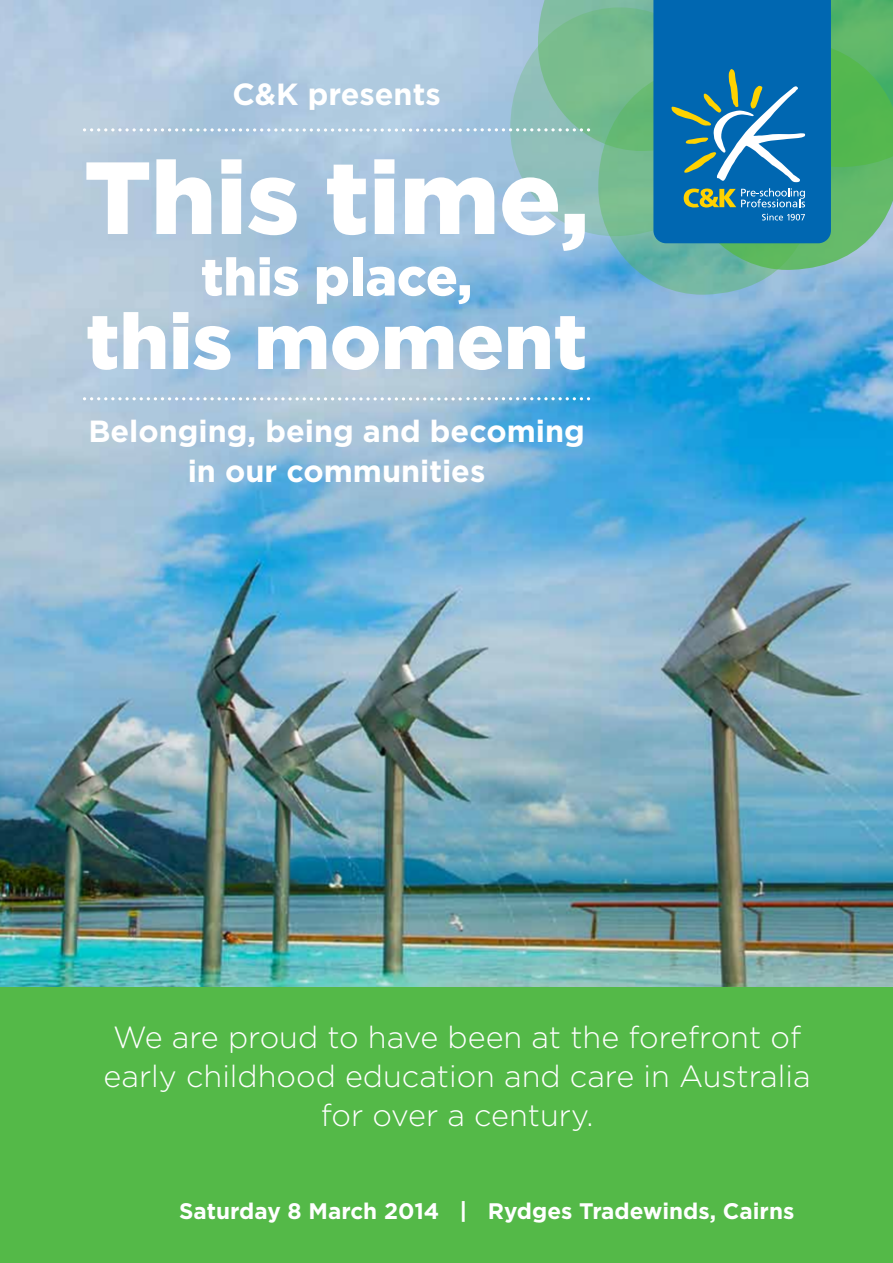
<style>
.page{position:relative;width:893px;height:1263px;background:#fff}
.page>*{position:absolute;margin:0;border:0;box-sizing:border-box;transform-origin:0 0}
.t1{font:900 102.3px "Gotham";color:#fff}
.t2{font:900 78px "Gotham";color:#fff}
.t3{font:900 52.5px "Gotham";color:#fff}
.t4{font:300 30.6px/39px "Gotham";color:#fff;text-align:center}
.t5{font:700 30.6px/39.6px "Gotham";color:#fff;text-align:center}
.t6{font:700 22.5px "Gotham";color:#fff}
</style>
<div class="page">
<img style="left:0;top:0;width:893px;height:987px">
<div style="left:0;top:987px;width:893px;height:276px;background:#54b948"></div>
<svg style="left:598px;top:243px;width:218px;height:52px;background:#71b2bf"></svg>
<svg style="left:683px;top:243px;width:210px;height:27px;background:#71b893"></svg>
<svg style="left:83px;top:0;width:810px;height:243px;background:#7fb2c0"></svg>
<svg style="left:83px;top:397px;width:507px;height:3px"></svg>
<p class="t5" style="left:232px;top:74px;width:210px">C&amp;K presents</p>
<h1 class="t1" style="left:84px;top:127px;width:507px">This time,</h1>
<h3 class="t3" style="left:201px;top:241px;width:273px">this place,</h3>
<h2 class="t2" style="left:86px;top:288px;width:503px">this moment</h2>
<p class="t5" style="left:88px;top:411px;width:498px">Belonging, being and becoming in our communities</p>
<p class="t4" style="left:104px;top:1017px;width:708px">We are proud to have been at the forefront of early childhood education and care in Australia for over a century.</p>
<p class="t6" style="left:179px;top:1196px;width:617px">Saturday 8 March 2014 | Rydges Tradewinds, Cairns</p>
</div>
